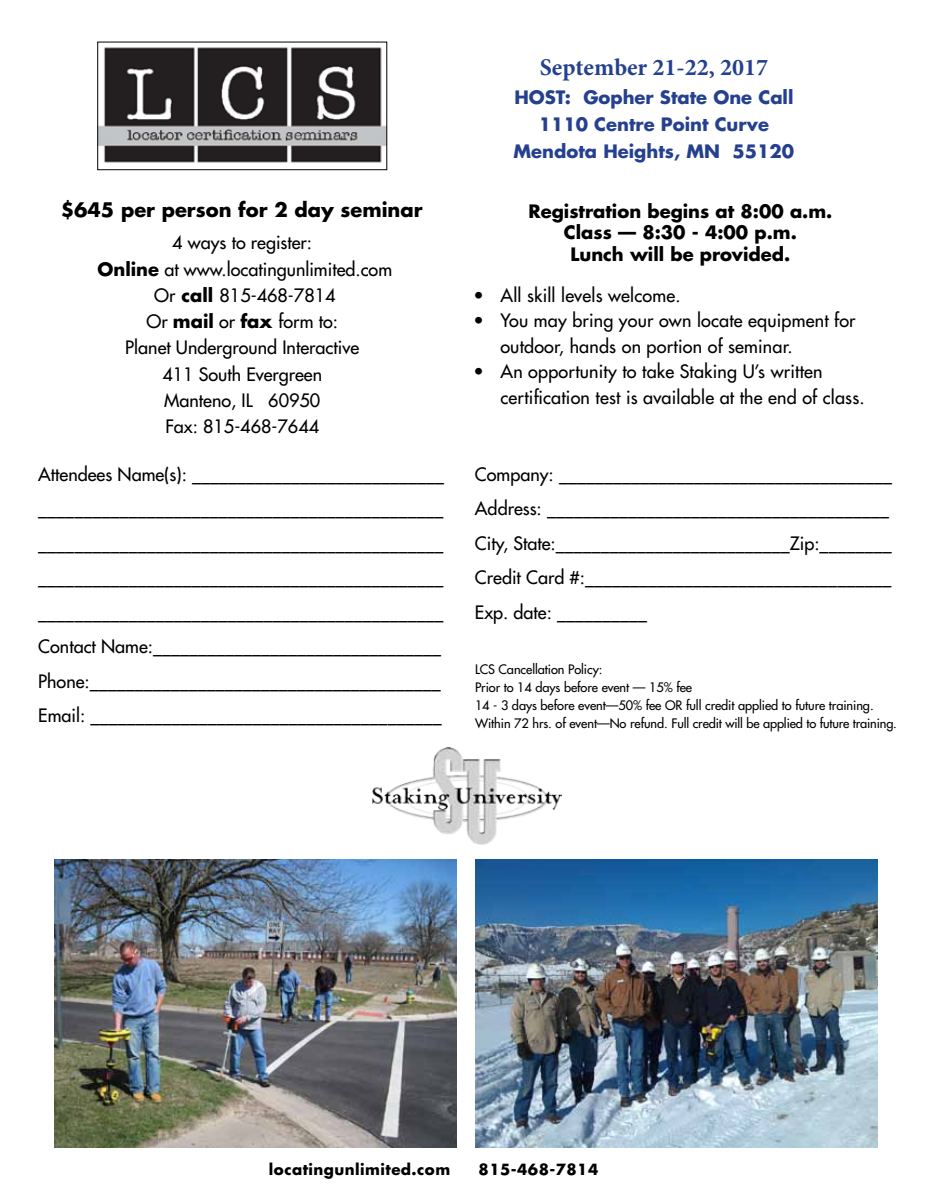
<style>
.page{position:relative;width:932px;height:1202px;background:#fff}
.page>*{position:absolute;margin:0;border:0;box-sizing:border-box;transform-origin:0 0}
.t1{font:700 24px "Minion Pro";color:#25408f}
.t2{font:700 19.5px "Futura";color:#000}
.t3{font:18px/34.5px "Futura";color:#000}
.t4{font:700 18px/21.6px "Futura";color:#000;text-align:center}
.t5{font:700 18px/26.8px "Futura";color:#25408f;text-align:center}
.t6{font:700 15px "Futura";letter-spacing:.03em;color:#000}
.t7{font:12.75px/18px "Futura";letter-spacing:-.005em;color:#000}
.s1{font-weight:700}
</style>
<div class="page">
<img style="left:99px;top:47px;width:286px;height:116px">
<div style="left:97px;top:42px;width:290px;height:128px;border:1px solid #000"></div>
<img style="left:373px;top:748px;width:188px;height:96px">
<img style="left:54px;top:859px;width:403px;height:289px">
<img style="left:475px;top:859px;width:403px;height:289px">
<p class="t2" style="left:61px;top:196px;width:363px">$645 per person for 2 day seminar</p>
<p class="t3" style="left:97px;top:229px;width:296px;line-height:26.2px;text-align:center">4 ways to register:<br><span class="s1">Online</span> at www.locatingunlimited.com<br>Or <span class="s1">call</span> 815-468-7814<br>Or <span class="s1">mail</span> or <span class="s1">fax</span> form to:<br>Planet Underground Interactive<br>411 South Evergreen<br>Manteno, IL 60950<br>Fax: 815-468-7644</p>
<h1 class="t1" style="left:539px;top:51px;width:230px">September 21-22, 2017</h1>
<p class="t5" style="left:513px;top:84px;width:282px">HOST: Gopher State One Call<br>1110 Centre Point Curve<br>Mendota Heights, MN 55120</p>
<p class="t4" style="left:528px;top:200px;width:305px">Registration begins at 8:00 a.m.<br>Class — 8:30 - 4:00 p.m.<br>Lunch will be provided.</p>
<p class="t3" style="left:473px;top:277px;width:208px">• All skill levels welcome.</p>
<p class="t3" style="left:500px;top:307px;width:357px;line-height:25.5px;text-indent:-27px">• You may bring your own locate equipment for outdoor, hands on portion of seminar.</p>
<p class="t3" style="left:500px;top:358px;width:365px;line-height:25.5px;text-indent:-27px">• An opportunity to take Staking U’s written certification test is available at the end of class.</p>
<p class="t3" style="left:38px;top:456px;width:407px">Attendees Name(s): ____________________________ _____________________________________________ _____________________________________________ _____________________________________________ _____________________________________________ Contact Name:________________________________ Phone:_______________________________________ Email: _______________________________________</p>
<p class="t3" style="left:475px;top:456px;width:418px">Company: _____________________________________ Address: ______________________________________ City, State:__________________________Zip:________ Credit Card #:__________________________________ Exp. date: __________</p>
<p class="t7" style="left:475px;top:659px;width:423px">LCS Cancellation Policy:<br>Prior to 14 days before event — 15% fee<br>14 - 3 days before event—50% fee OR full credit applied to future training.<br>Within 72 hrs. of event—No refund. Full credit will be applied to future training.</p>
<p class="t6" style="left:269px;top:1159px;width:183px">locatingunlimited.com</p>
<p class="t6" style="left:478px;top:1159px;width:121px">815-468-7814</p>
</div>
